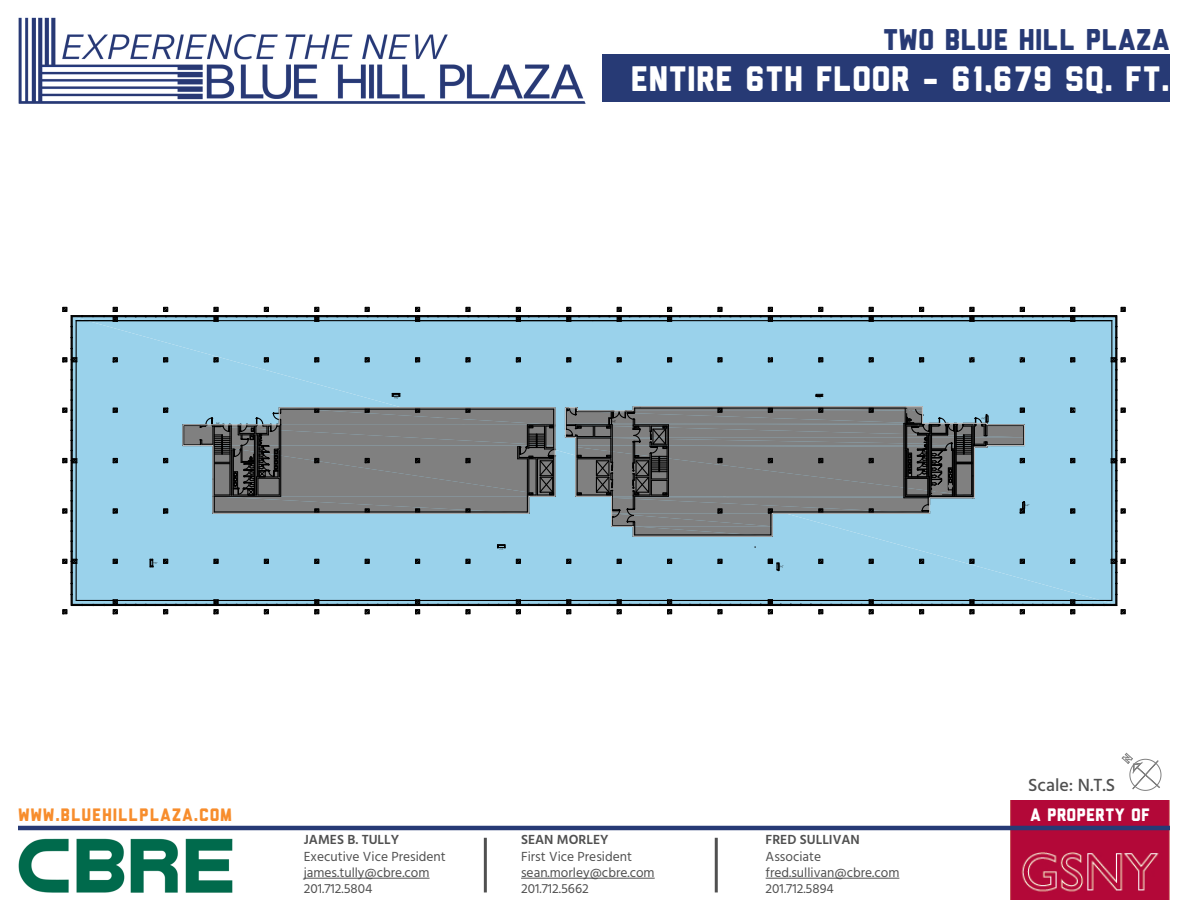
<style>
.page{position:relative;width:1188px;height:918px;background:#fff}
.page>*{position:absolute;margin:0;border:0;box-sizing:border-box;transform-origin:0 0}
.t1{font:35.4px "Liberator";color:#fff}
.t2{font:30px "Liberator";color:#273a75}
.t3{font:18px "Liberator";letter-spacing:.04em;color:#f78d2d}
.t4{font:18px "Liberator";color:#fff}
.t5{font:500 18px "Hind";color:#505050}
.t6{font:13.5px/16.2px "Hind";color:#505050}
.t7{font:600 13.5px "Hind";color:#505050}
</style>
<div class="page">
<img style="left:1010px;top:801px;width:160px;height:99px">
<img style="left:18px;top:17px;width:568px;height:87px">
<div style="left:602px;top:54px;width:568px;height:47px;background:#273a75"></div>
<hr style="left:18px;top:826px;width:1152px;height:4px;background:#273a75">
<img style="left:18px;top:839px;width:214px;height:54px">
<hr style="left:521px;top:878px;width:134px;height:1px;background:#505050">
<hr style="left:766px;top:878px;width:133px;height:1px;background:#505050">
<hr style="left:304px;top:878px;width:126px;height:1px;background:#505050">
<hr style="left:484px;top:838px;width:3px;height:54px;background:#505050">
<hr style="left:715px;top:838px;width:3px;height:54px;background:#505050">
<svg style="left:1122px;top:753px;width:40px;height:38px"></svg>
<svg style="left:62px;top:609px;width:5px;height:5px"></svg>
<svg style="left:62px;top:307px;width:5px;height:5px"></svg>
<svg style="left:1121px;top:609px;width:5px;height:5px"></svg>
<svg style="left:1121px;top:307px;width:5px;height:5px"></svg>
<div style="left:71px;top:316px;width:1046px;height:290px;background:#9ad2eb"></div>
<svg style="left:163px;top:307px;width:5px;height:11px"></svg>
<svg style="left:264px;top:307px;width:5px;height:11px"></svg>
<svg style="left:365px;top:307px;width:5px;height:11px"></svg>
<svg style="left:465px;top:307px;width:6px;height:11px"></svg>
<svg style="left:717px;top:307px;width:6px;height:11px"></svg>
<svg style="left:818px;top:307px;width:5px;height:10px"></svg>
<svg style="left:919px;top:307px;width:5px;height:11px"></svg>
<svg style="left:1020px;top:307px;width:5px;height:11px"></svg>
<svg style="left:1115px;top:508px;width:11px;height:6px"></svg>
<hr style="left:76px;top:600px;width:37px;height:1px;background:#000">
<hr style="left:117px;top:600px;width:97px;height:1px;background:#000">
<hr style="left:76px;top:563px;width:1px;height:37px;background:#000">
<hr style="left:76px;top:320px;width:1036px;height:1px;background:#000">
<hr style="left:218px;top:600px;width:198px;height:1px;background:#000">
<hr style="left:420px;top:600px;width:96px;height:1px;background:#000">
<hr style="left:520px;top:600px;width:47px;height:1px;background:#000">
<hr style="left:76px;top:463px;width:1px;height:96px;background:#000">
<hr style="left:76px;top:321px;width:1px;height:37px;background:#000">
<hr style="left:76px;top:362px;width:1px;height:96px;background:#000">
<hr style="left:1111px;top:563px;width:1px;height:37px;background:#000">
<hr style="left:1111px;top:463px;width:1px;height:96px;background:#000">
<hr style="left:1075px;top:600px;width:37px;height:1px;background:#000">
<hr style="left:974px;top:600px;width:97px;height:1px;background:#000">
<hr style="left:873px;top:600px;width:97px;height:1px;background:#000">
<svg style="left:1110px;top:558px;width:16px;height:6px"></svg>
<svg style="left:1109px;top:458px;width:17px;height:6px"></svg>
<hr style="left:1111px;top:362px;width:1px;height:96px;background:#000">
<hr style="left:1111px;top:321px;width:1px;height:37px;background:#000">
<svg style="left:1110px;top:357px;width:16px;height:6px"></svg>
<hr style="left:672px;top:600px;width:96px;height:1px;background:#000">
<hr style="left:621px;top:600px;width:47px;height:1px;background:#000">
<hr style="left:772px;top:600px;width:97px;height:1px;background:#000">
<svg style="left:961px;top:307px;width:14px;height:17px"></svg>
<svg style="left:508px;top:307px;width:13px;height:17px"></svg>
<svg style="left:566px;top:307px;width:57px;height:17px"></svg>
<svg style="left:659px;top:307px;width:14px;height:17px"></svg>
<svg style="left:760px;top:307px;width:13px;height:15px"></svg>
<svg style="left:860px;top:307px;width:14px;height:17px"></svg>
<svg style="left:213px;top:307px;width:6px;height:17px"></svg>
<svg style="left:415px;top:307px;width:6px;height:17px"></svg>
<svg style="left:1115px;top:408px;width:11px;height:5px"></svg>
<svg style="left:113px;top:357px;width:5px;height:5px"></svg>
<svg style="left:516px;top:559px;width:5px;height:5px"></svg>
<svg style="left:566px;top:559px;width:5px;height:5px"></svg>
<svg style="left:163px;top:508px;width:5px;height:6px"></svg>
<svg style="left:314px;top:307px;width:6px;height:17px"></svg>
<svg style="left:163px;top:408px;width:5px;height:5px"></svg>
<svg style="left:112px;top:307px;width:6px;height:17px"></svg>
<svg style="left:667px;top:559px;width:5px;height:5px"></svg>
<svg style="left:768px;top:357px;width:5px;height:5px"></svg>
<svg style="left:1070px;top:408px;width:5px;height:5px"></svg>
<svg style="left:1020px;top:357px;width:5px;height:5px"></svg>
<svg style="left:969px;top:357px;width:6px;height:5px"></svg>
<svg style="left:112px;top:597px;width:6px;height:17px"></svg>
<svg style="left:163px;top:604px;width:5px;height:10px"></svg>
<svg style="left:62px;top:558px;width:17px;height:6px"></svg>
<svg style="left:62px;top:508px;width:11px;height:6px"></svg>
<svg style="left:62px;top:458px;width:17px;height:6px"></svg>
<svg style="left:62px;top:408px;width:11px;height:5px"></svg>
<svg style="left:205px;top:597px;width:14px;height:17px"></svg>
<svg style="left:264px;top:604px;width:5px;height:10px"></svg>
<svg style="left:314px;top:597px;width:6px;height:17px"></svg>
<svg style="left:365px;top:604px;width:5px;height:10px"></svg>
<svg style="left:415px;top:597px;width:6px;height:17px"></svg>
<svg style="left:62px;top:357px;width:16px;height:6px"></svg>
<svg style="left:465px;top:604px;width:6px;height:10px"></svg>
<svg style="left:508px;top:597px;width:13px;height:17px"></svg>
<svg style="left:566px;top:597px;width:56px;height:17px"></svg>
<svg style="left:659px;top:597px;width:14px;height:17px"></svg>
<svg style="left:717px;top:604px;width:6px;height:10px"></svg>
<svg style="left:760px;top:597px;width:13px;height:17px"></svg>
<svg style="left:818px;top:604px;width:5px;height:10px"></svg>
<svg style="left:868px;top:597px;width:6px;height:17px"></svg>
<svg style="left:919px;top:604px;width:5px;height:10px"></svg>
<svg style="left:961px;top:597px;width:14px;height:17px"></svg>
<svg style="left:1020px;top:604px;width:5px;height:10px"></svg>
<svg style="left:1062px;top:597px;width:21px;height:17px"></svg>
<svg style="left:1062px;top:307px;width:21px;height:15px"></svg>
<svg style="left:149px;top:558px;width:8px;height:9px"></svg>
<svg style="left:392px;top:393px;width:8px;height:6px"></svg>
<svg style="left:815px;top:394px;width:8px;height:5px"></svg>
<svg style="left:1025px;top:500px;width:4px;height:14px"></svg>
<svg style="left:768px;top:559px;width:15px;height:12px"></svg>
<svg style="left:496px;top:544px;width:10px;height:6px"></svg>
<svg style="left:182px;top:407px;width:374px;height:107px;background:#767c7f"></svg>
<svg style="left:565px;top:406px;width:460px;height:131px;background:#7b898f"></svg>
<h2 class="t2" style="left:883px;top:28px;width:289px">TWO BLUE HILL PLAZA</h2>
<h1 class="t1" style="left:630px;top:66px;width:541px">ENTIRE 6TH FLOOR - 61,679 SQ. FT.</h1>
<h3 class="t5" style="left:1028px;top:773px;width:89px">Scale: N.T.S</h3>
<h3 class="t3" style="left:18px;top:808px;width:216px">WWW.BLUEHILLPLAZA.COM</h3>
<h3 class="t4" style="left:1030px;top:808px;width:121px">A PROPERTY OF</h3>
<p class="t7" style="left:304px;top:831px;width:97px">JAMES B. TULLY</p>
<p class="t6" style="left:304px;top:849px;width:144px">Executive Vice President james.tully@cbre.com<br>201.712.5804</p>
<p class="t7" style="left:521px;top:831px;width:89px">SEAN MORLEY</p>
<p class="t6" style="left:521px;top:849px;width:135px">First Vice President sean.morley@cbre.com<br>201.712.5662</p>
<p class="t7" style="left:766px;top:831px;width:96px">FRED SULLIVAN</p>
<p class="t6" style="left:766px;top:849px;width:135px">Associate fred.sullivan@cbre.com<br>201.712.5894</p>
</div>
